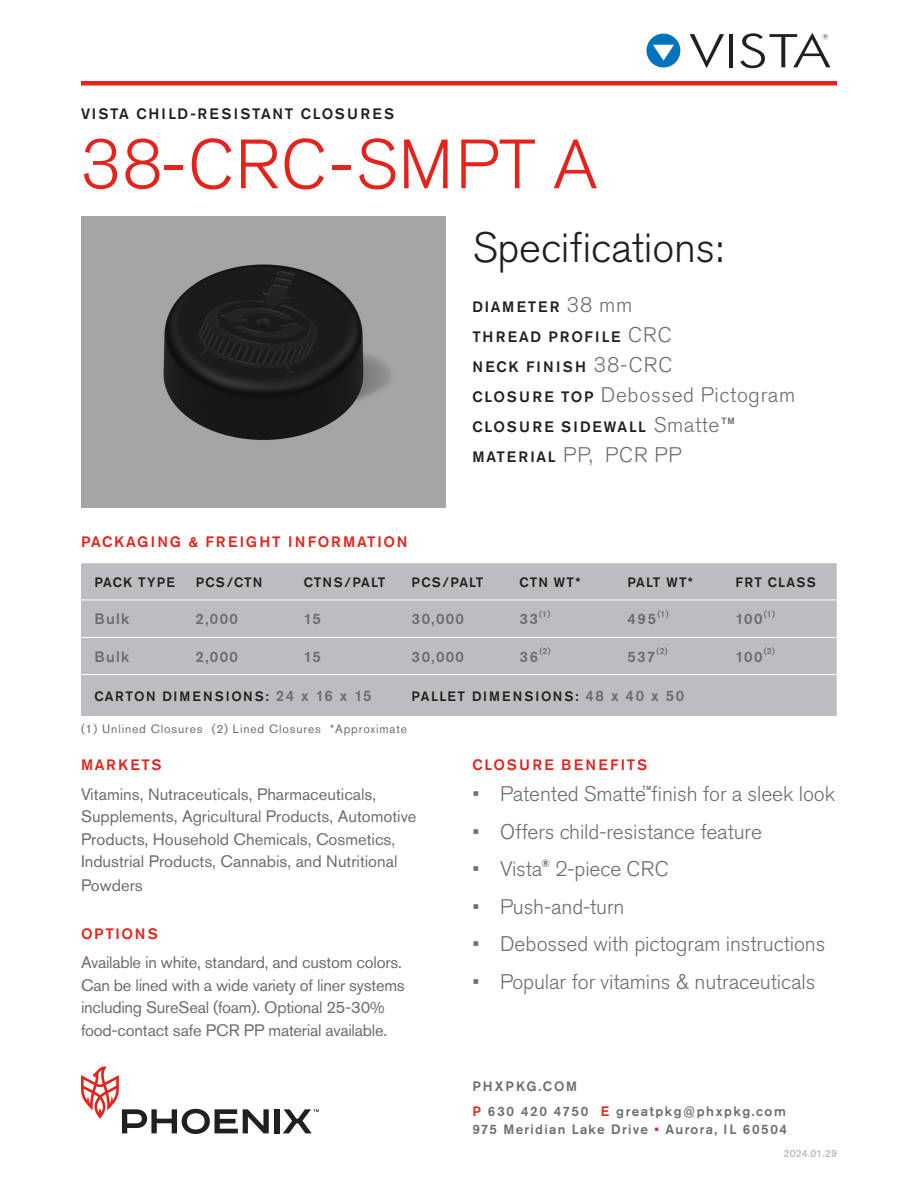
<style>
.page{position:relative;width:918px;height:1188px;background:#fff}
.page>*{position:absolute;margin:0;border:0;box-sizing:border-box;transform-origin:0 0}
.t1{font:300 69px "Akzidenz Grotesk Std";letter-spacing:.015em;color:#e5231b}
.Specifications_Header{font:300 42px "Akzidenz Grotesk Std";letter-spacing:-.005em;color:#231f20}
.Specifications_Copy{font:300 21px "Akzidenz Grotesk Std";letter-spacing:-.005em;color:#6c6d70}
.Specifications_Copy-2{font:300 21px "Akzidenz Grotesk Std";letter-spacing:.03em;color:#6c6d70}
.Body_Copy{font:16.5px/22.5px "Akzidenz Grotesk Std";color:#6c6d70}
.Specifications_Copy-3{font:500 15px "Akzidenz Grotesk Std";letter-spacing:.115em;color:#231f20}
.Table_Product_Info{font:500 15px "Akzidenz Grotesk Std";letter-spacing:.09em;color:#6c6d70}
.Heading_PMS_485{font:500 15px "Akzidenz Grotesk Std";letter-spacing:.115em;color:#e5231b}
.Specifications_Copy-4{font:500 15px "Akzidenz Grotesk Std";letter-spacing:.155em;color:#231f20}
.Heading_PMS_485-2{font:500 15px "Akzidenz Grotesk Std";letter-spacing:.155em;color:#e5231b}
.Table_Headers{font:500 13.5px "Akzidenz Grotesk Std";letter-spacing:.085em;color:#231f20}
.Table_Product_Info-2{font:500 13.5px "Akzidenz Grotesk Std";letter-spacing:.115em;color:#231f20}
.t2{font:500 13.5px/24.8px "Akzidenz Grotesk Std";letter-spacing:.115em;color:#6c6d70}
.t3{font:500 13.5px "Akzidenz Grotesk Std";letter-spacing:.095em;color:#6c6d70}
.Table_Caption{font:12px "Akzidenz Grotesk Std";letter-spacing:.07em;color:#6c6d70}
.t4{font:500 10.5px "Akzidenz Grotesk Std";letter-spacing:.02em;color:#bcbdc0}
.Heading_Bullet_Points{font:500 10.5px "Akzidenz Grotesk Std";color:#6d6362}
.Heading_Bullet_Points-2{font:500 9px "Akzidenz Grotesk Std";color:#6d6362}
.Table_Product_Info-3{font:500 8.7px "Akzidenz Grotesk Std";color:#6c6d70}
.Heading_Bullet_Points-3{font:500 6px "Akzidenz Grotesk Std";color:#6d6362}
.s1{font-weight:300;font-size:21px;color:#6c6d70}
.s2{font-weight:500;font-size:15px;color:#231f20}
.s3{font-size:15px;color:#6c6d70}
.s4{color:#e5231b}
</style>
<div class="page">
<div style="left:81px;top:81px;width:756px;height:5px;background:#e5231b"></div>
<div style="left:274px;top:1109px;width:5px;height:24px;background:#231f20"></div>
<svg style="left:81px;top:1066px;width:188px;height:68px"></svg>
<svg style="left:283px;top:1109px;width:36px;height:24px"></svg>
<svg style="left:690px;top:34px;width:34px;height:34px"></svg>
<hr style="left:729px;top:34px;width:4px;height:33px;background:#231f20">
<svg style="left:646px;top:34px;width:34px;height:34px"></svg>
<svg style="left:740px;top:33px;width:90px;height:35px"></svg>
<div style="left:81px;top:563px;width:756px;height:153px;background:#bcbdc0"></div>
<hr style="left:297px;top:600px;width:108px;height:1px;background:#fff">
<hr style="left:405px;top:600px;width:108px;height:1px;background:#fff">
<hr style="left:513px;top:600px;width:108px;height:1px;background:#fff">
<hr style="left:621px;top:600px;width:108px;height:1px;background:#fff">
<hr style="left:729px;top:600px;width:108px;height:1px;background:#fff">
<hr style="left:81px;top:637px;width:108px;height:1px;background:#fff">
<hr style="left:189px;top:637px;width:108px;height:1px;background:#fff">
<hr style="left:297px;top:637px;width:108px;height:1px;background:#fff">
<hr style="left:405px;top:637px;width:108px;height:1px;background:#fff">
<hr style="left:513px;top:637px;width:108px;height:1px;background:#fff">
<hr style="left:621px;top:637px;width:108px;height:1px;background:#fff">
<hr style="left:729px;top:637px;width:108px;height:1px;background:#fff">
<hr style="left:81px;top:674px;width:108px;height:1px;background:#fff">
<hr style="left:189px;top:674px;width:108px;height:1px;background:#fff">
<hr style="left:297px;top:674px;width:108px;height:1px;background:#fff">
<hr style="left:405px;top:674px;width:108px;height:1px;background:#fff">
<hr style="left:513px;top:674px;width:108px;height:1px;background:#fff">
<hr style="left:621px;top:674px;width:108px;height:1px;background:#fff">
<hr style="left:729px;top:674px;width:108px;height:1px;background:#fff">
<hr style="left:81px;top:600px;width:108px;height:1px;background:#fff">
<hr style="left:189px;top:600px;width:108px;height:1px;background:#fff">
<img style="left:81px;top:216px;width:365px;height:292px">
<p class="Specifications_Copy-3" style="left:81px;top:105px;width:315px">VISTA CHILD-RESISTANT CLOSURES</p>
<h1 class="t1" style="left:81px;top:126px;width:518px">38-CRC-SMPT A</h1>
<p class="Specifications_Header" style="left:472px;top:224px;width:252px">Specifications:</p>
<p class="Specifications_Copy-3" style="left:472px;top:298px;width:161px">DIAMETER <span class="s1">38 mm</span></p>
<p class="Specifications_Copy-3" style="left:472px;top:328px;width:201px">THREAD PROFILE <span class="s1">CRC</span></p>
<p class="Specifications_Copy-4" style="left:472px;top:358px;width:202px">NECK FINISH <span class="s1">38-CRC</span></p>
<p class="Specifications_Copy-2" style="left:472px;top:383px;width:324px"><span class="s2">CLOSURE TOP</span> Debossed Pictogram</p>
<p class="Specifications_Copy-3" style="left:472px;top:418px;width:249px">CLOSURE SIDEWALL <span class="s1">Smatte</span></p>
<p class="Specifications_Copy-3" style="left:472px;top:448px;width:211px">MATERIAL <span class="s1">PP, PCR PP</span></p>
<p class="Heading_Bullet_Points-2" style="left:721px;top:415px;width:15px">TM</p>
<p class="Heading_PMS_485" style="left:81px;top:532px;width:328px">PACKAGING &amp; FREIGHT INFORMATION</p>
<p class="Table_Headers" style="left:94px;top:574px;width:82px">PACK TYPE</p>
<p class="Table_Headers" style="left:196px;top:574px;width:68px">PCS/CTN</p>
<p class="Table_Headers" style="left:304px;top:574px;width:83px">CTNS/PALT</p>
<p class="Table_Headers" style="left:412px;top:574px;width:73px">PCS/PALT</p>
<p class="Table_Headers" style="left:520px;top:574px;width:62px">CTN WT*</p>
<p class="Table_Headers" style="left:628px;top:574px;width:67px">PALT WT*</p>
<p class="Table_Headers" style="left:735px;top:574px;width:82px">FRT CLASS</p>
<p class="Table_Product_Info" style="left:94px;top:610px;width:36px">Bulk</p>
<p class="Table_Product_Info" style="left:196px;top:610px;width:44px">2,000</p>
<p class="Table_Product_Info" style="left:304px;top:610px;width:19px">15</p>
<p class="Table_Product_Info" style="left:412px;top:610px;width:54px">30,000</p>
<p class="Table_Product_Info" style="left:520px;top:610px;width:20px">33</p>
<p class="Table_Product_Info-3" style="left:539px;top:608px;width:13px">(1)</p>
<p class="Table_Product_Info-3" style="left:658px;top:608px;width:13px">(1)</p>
<p class="Table_Product_Info-3" style="left:764px;top:608px;width:13px">(1)</p>
<p class="Table_Product_Info" style="left:628px;top:610px;width:30px">495</p>
<p class="Table_Product_Info" style="left:735px;top:610px;width:29px">100</p>
<p class="Table_Product_Info-3" style="left:539px;top:645px;width:13px">(2)</p>
<p class="Table_Product_Info" style="left:94px;top:647px;width:36px">Bulk</p>
<p class="Table_Product_Info" style="left:196px;top:647px;width:44px">2,000</p>
<p class="Table_Product_Info" style="left:304px;top:647px;width:19px">15</p>
<p class="Table_Product_Info" style="left:412px;top:647px;width:54px">30,000</p>
<p class="Table_Product_Info" style="left:520px;top:647px;width:20px">36</p>
<p class="Table_Product_Info-3" style="left:657px;top:645px;width:13px">(2)</p>
<p class="Table_Product_Info" style="left:628px;top:647px;width:29px">537</p>
<p class="Table_Product_Info-3" style="left:764px;top:645px;width:13px">(2)</p>
<p class="Table_Product_Info" style="left:735px;top:647px;width:29px">100</p>
<p class="Table_Product_Info-2" style="left:94px;top:688px;width:279px">CARTON DIMENSIONS: <span class="s3">24 x 16 x 15</span></p>
<p class="Table_Product_Info-2" style="left:412px;top:688px;width:274px">PALLET DIMENSIONS: <span class="s3">48 x 40 x 50</span></p>
<p class="Table_Caption" style="left:81px;top:721px;width:328px">(1) Unlined Closures (2) Lined Closures *Approximate</p>
<p class="Heading_PMS_485" style="left:81px;top:756px;width:82px">MARKETS</p>
<p class="Body_Copy" style="left:81px;top:783px;width:337px">Vitamins, Nutraceuticals, Pharmaceuticals, Supplements, Agricultural Products, Automotive Products, Household Chemicals, Cosmetics, Industrial Products, Cannabis, and Nutritional</p>
<p class="Body_Copy" style="left:81px;top:874px;width:63px">Powders</p>
<p class="Heading_PMS_485" style="left:81px;top:925px;width:78px">OPTIONS</p>
<p class="Body_Copy" style="left:81px;top:951px;width:325px">Available in white, standard, and custom colors.<br>Can be lined with a wide variety of liner systems including SureSeal (foam). Optional 25-30% food-contact safe PCR PP material available.</p>
<p class="Heading_PMS_485-2" style="left:472px;top:756px;width:176px">CLOSURE BENEFITS</p>
<p class="Specifications_Copy" style="left:472px;top:782px;width:364px">• Patented Smatte finish for a sleek look</p>
<p class="Specifications_Copy" style="left:472px;top:820px;width:291px">• Offers child-resistance feature</p>
<p class="Specifications_Copy" style="left:472px;top:857px;width:198px">• Vista 2-piece CRC</p>
<p class="Specifications_Copy" style="left:472px;top:895px;width:154px">• Push-and-turn</p>
<p class="Specifications_Copy" style="left:472px;top:932px;width:354px">• Debossed with pictogram instructions</p>
<p class="Specifications_Copy" style="left:472px;top:970px;width:344px">• Popular for vitamins &amp; nutraceuticals</p>
<p class="Heading_Bullet_Points-3" style="left:643px;top:784px;width:10px">TM</p>
<p class="Heading_Bullet_Points" style="left:542px;top:857px;width:10px">®</p>
<p class="t2" style="left:472px;top:1074px;width:315px">PHXPKG.COM<br><span class="s4">P</span> 630 420 4750 <span class="s4">E</span> greatpkg@phxpkg.com</p>
<p class="t3" style="left:472px;top:1121px;width:316px">975 Meridian Lake Drive <span class="s4">•</span> Aurora, IL 60504</p>
<p class="t4" style="left:784px;top:1147px;width:55px">2024.01.29</p>
</div>
